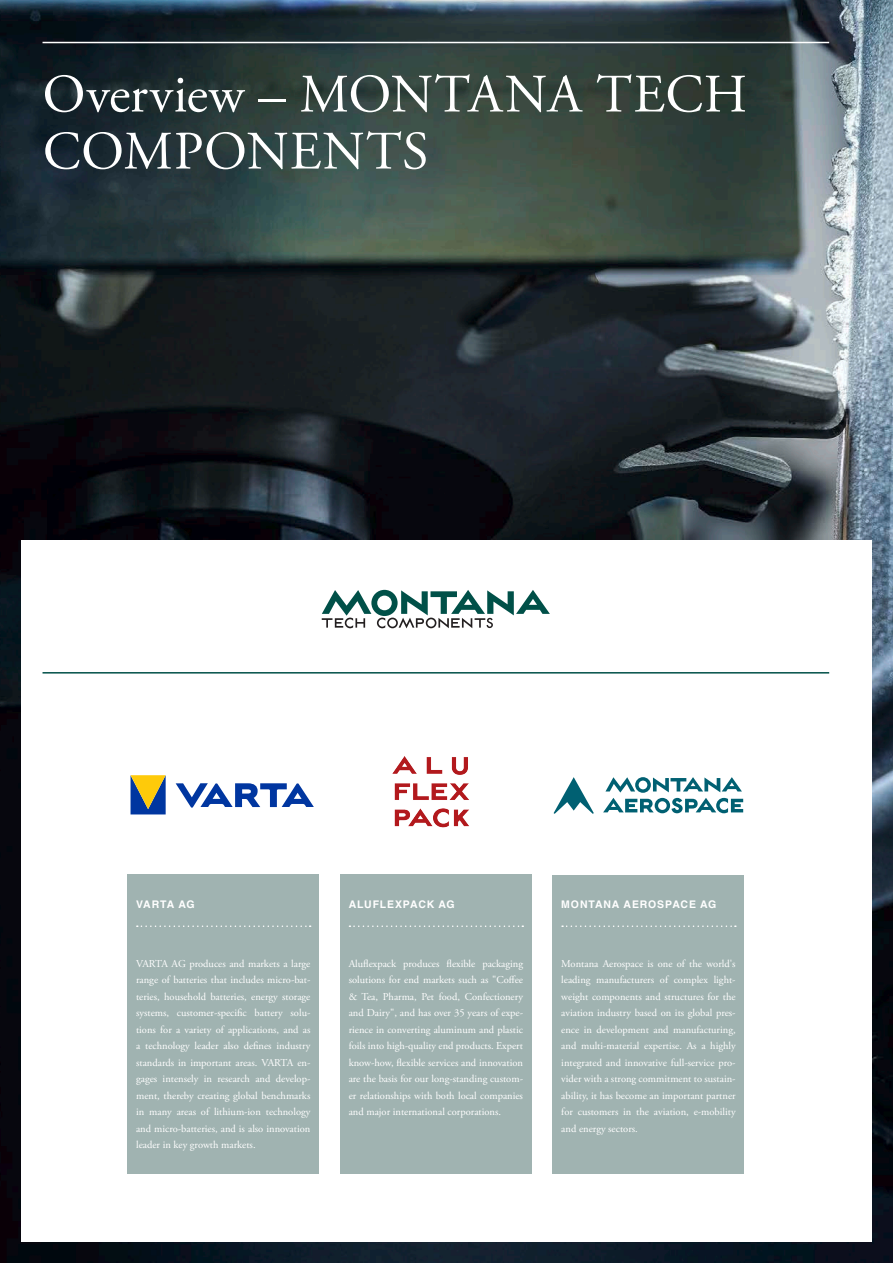
<style>
.page{position:relative;width:893px;height:1263px;background:#fff}
.page>*{position:absolute;margin:0;border:0;box-sizing:border-box;transform-origin:0 0}
.Headline_for_Inhalt_Big_WHITE{font:54px/57px "Adobe Garamond Pro";letter-spacing:.01em;color:#fff}
.standard_laiftext{font:10.5px/16.5px "Adobe Garamond Pro";color:#fff;text-align:justify}
.Headline_for_Inhalt_Big{font:700 10.5px "Helvetica LT Std";letter-spacing:.08em;color:#fff}
</style>
<div class="page">
<img style="left:0;top:0;width:893px;height:1263px">
<hr style="left:43px;top:42px;width:786px;height:1px;background:#fff">
<div style="left:21px;top:540px;width:851px;height:702px;background:#fff"></div>
<div style="left:553px;top:874px;width:191px;height:299px;background:#a0b3b1"></div>
<svg style="left:562px;top:925px;width:174px;height:2px"></svg>
<div style="left:128px;top:874px;width:191px;height:300px;background:#a0b3b1"></div>
<svg style="left:137px;top:925px;width:174px;height:2px"></svg>
<div style="left:340px;top:874px;width:191px;height:300px;background:#a0b3b1"></div>
<svg style="left:349px;top:925px;width:174px;height:2px"></svg>
<hr style="left:43px;top:672px;width:786px;height:1px;background:#005048">
<svg style="left:322px;top:590px;width:228px;height:38px"></svg>
<svg style="left:176px;top:783px;width:138px;height:25px"></svg>
<svg style="left:131px;top:775px;width:35px;height:39px"></svg>
<img style="left:392px;top:756px;width:77px;height:72px">
<svg style="left:554px;top:777px;width:40px;height:37px"></svg>
<svg style="left:603px;top:777px;width:140px;height:36px"></svg>
<p class="Headline_for_Inhalt_Big_WHITE" style="left:43px;top:68px;width:706px">Overview – MONTANA TECH<br>COMPONENTS</p>
<p class="Headline_for_Inhalt_Big" style="left:136px;top:898px;width:60px">VARTA AG</p>
<p class="standard_laiftext" style="left:136px;top:955px;width:176px">VARTA AG produces and markets a large range of batteries that includes micro-bat&shy;teries, household batteries, energy storage systems, customer-specific battery solu&shy;tions for a variety of applications, and as a technology leader also defines industry standards in important areas. VARTA en&shy;gages intensely in research and develop&shy;ment, thereby creating global benchmarks in many areas of lithium-ion technology and micro-batteries, and is also innovation leader in key growth markets.</p>
<p class="Headline_for_Inhalt_Big" style="left:349px;top:898px;width:108px">ALUFLEXPACK AG</p>
<p class="standard_laiftext" style="left:349px;top:955px;width:176px">Aluflexpack produces flexible packaging solutions for end markets such as "Coffee &amp; Tea, Pharma, Pet food, Confectionery and Dairy", and has over 35 years of expe&shy;rience in converting aluminum and plastic foils into high-quality end products. Expert know-how, flexible services and innovation are the basis for our long-standing custom&shy;er relationships with both local companies and major international corporations.</p>
<p class="Headline_for_Inhalt_Big" style="left:561px;top:898px;width:157px">MONTANA AEROSPACE AG</p>
<p class="standard_laiftext" style="left:561px;top:955px;width:176px">Montana Aerospace is one of the world's leading manufacturers of complex light&shy;weight components and structures for the aviation industry based on its global pres&shy;ence in development and manufacturing, and multi-material expertise. As a highly integrated and innovative full-service pro&shy;vider with a strong commitment to sustain&shy;ability, it has become an important partner for customers in the aviation, e-mobility and energy sectors.</p>
</div>
